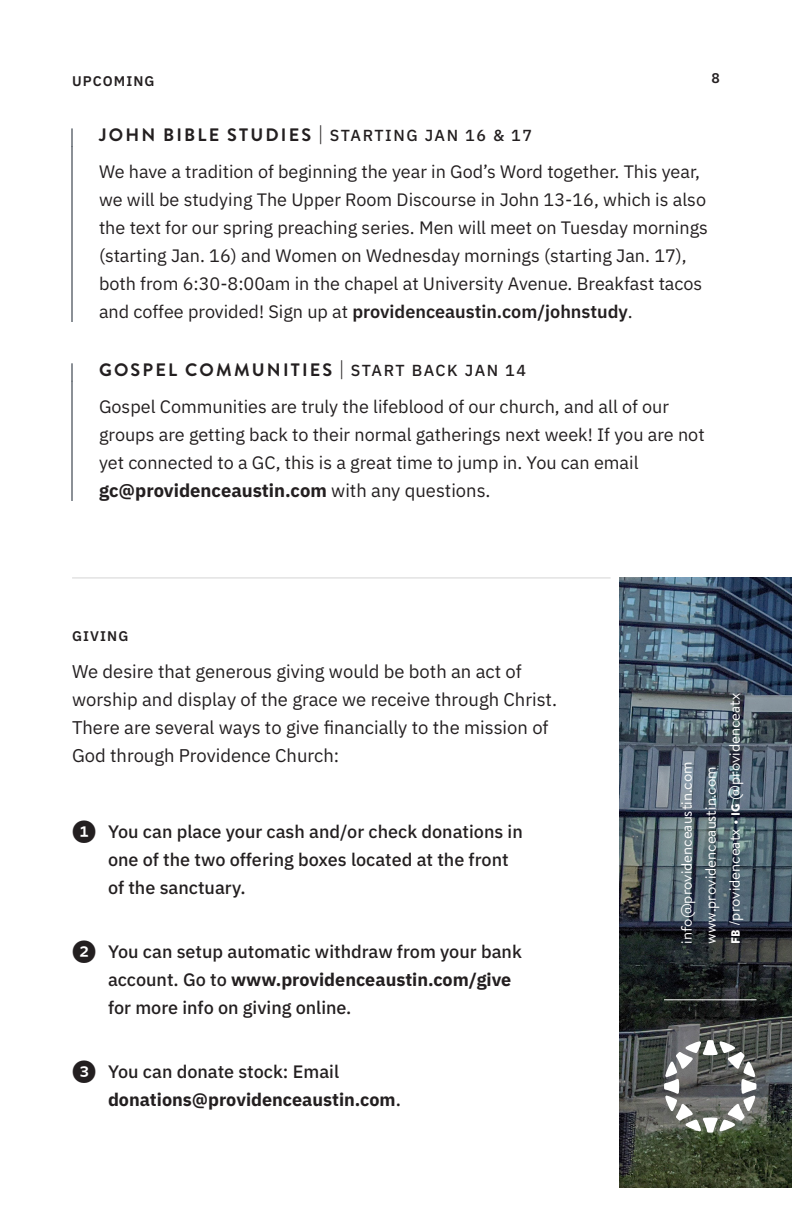
<style>
.page{position:relative;width:792px;height:1224px;background:#fff}
.page>*{position:absolute;margin:0;border:0;box-sizing:border-box;transform-origin:0 0}
.Body{font:18.4px/28px "IBM Plex Sans";color:#231f20}
.Upcoming_Body{font:700 18.4px "IBM Plex Sans";color:#231f20}
.Upcoming_Body-2{font:18px/28px "IBM Plex Sans";color:#231f20}
.t1{font:500 18px/28px "IBM Plex Sans";color:#231f20}
.Upcoming_Title{font:700 18px "Brandon Grotesque";letter-spacing:.12em;color:#231f20}
.t2{font:700 18px/28px "IBM Plex Sans";color:#231f20}
.t3{font:15px/24px "Brandon Text";color:#fff}
.Page_Category{font:600 14px "IBM Plex Sans";letter-spacing:.08em;color:#231f20}
.s1{font-family:"IBM Plex Sans";font-weight:500;font-size:16px}
.s2{font-weight:600}
.s3{font-weight:400}
.s4{font-family:"Whitney Index Black Round Bd";font-weight:400;font-size:24px}
.s5{font-weight:700}
.s6{font-weight:500}
.s7{font-family:"Brandon Grotesque";font-weight:900;font-size:12px}
.s8{font-family:"Brandon Grotesque";font-size:16px}
</style>
<div class="page">
<img style="left:620px;top:577px;width:172px;height:611px">
<svg style="left:664px;top:1040px;width:93px;height:93px"></svg>
<hr style="left:664px;top:999px;width:93px;height:1px;background:#fff">
<svg style="left:72px;top:128px;width:1px;height:18px"></svg>
<hr style="left:72px;top:146px;width:1px;height:176px;background:#18222e">
<svg style="left:72px;top:363px;width:1px;height:18px"></svg>
<hr style="left:72px;top:381px;width:1px;height:120px;background:#18222e">
<hr style="left:72px;top:577px;width:539px;height:1px;background:#231f20">
<p class="Page_Category" style="left:72px;top:70px;width:84px">UPCOMING</p>
<p class="Page_Category" style="left:712px;top:67px;width:10px">8</p>
<p class="Upcoming_Title" style="left:99px;top:122px;width:434px">JOHN BIBLE STUDIES | <span class="s1">STARTING JAN 16 &amp; 17</span></p>
<p class="Upcoming_Body-2" style="left:99px;top:156px;width:610px">We have a tradition of beginning the year in God’s Word together. This year, we will be studying The Upper Room Discourse in John 13-16, which is also the text for our spring preaching series. Men will meet on Tuesday mornings (starting Jan. 16) and Women on Wednesday mornings (starting Jan. 17), both from 6:30-8:00am in the chapel at University Avenue. Breakfast tacos and coffee provided! Sign up at <span class="s2">providenceaustin.com/johnstudy</span>.</p>
<p class="Upcoming_Title" style="left:99px;top:357px;width:428px">GOSPEL COMMUNITIES | <span class="s1">START BACK JAN 14</span></p>
<p class="Upcoming_Body-2" style="left:99px;top:391px;width:607px">Gospel Communities are truly the lifeblood of our church, and all of our groups are getting back to their normal gatherings next week! If you are not yet connected to a GC, this is a great time to jump in. You can email</p>
<p class="Upcoming_Body" style="left:99px;top:476px;width:393px">gc@providenceaustin.com <span class="s3">with any questions.</span></p>
<p class="Page_Category" style="left:72px;top:625px;width:58px">GIVING</p>
<p class="Body" style="left:72px;top:656px;width:487px">We desire that generous giving would be both an act of worship and display of the grace we receive through Christ.<br>There are several ways to give financially to the mission of God through Providence Church:</p>
<p class="t1" style="left:108px;top:816px;width:416px;text-indent:-36px"><span class="s4">1</span> You can place your cash and/or check donations in one of the two offering boxes located at the front of the sanctuary.</p>
<p class="t1" style="left:108px;top:936px;width:415px;text-indent:-36px"><span class="s4">2</span> You can setup automatic withdraw from your bank account. Go to <span class="s5">www.providenceaustin.com/give </span>for more info on giving online.</p>
<p class="t2" style="left:108px;top:1056px;width:294px;text-indent:-36px"><span class="s4">3</span> <span class="s6">You can donate stock: Email </span>donations@providenceaustin.com<span class="s6">.</span></p>
<p class="t3" style="left:674px;top:944px;width:184px;rotate:-90deg">info@providenceaustin.com www.providenceaustin.com</p>
<p class="t3" style="left:722px;top:944px;width:252px;rotate:-90deg"><span class="s7">FB</span> /providenceatx <span class="s8">•</span> <span class="s7">IG</span> @providenceatx</p>
</div>
